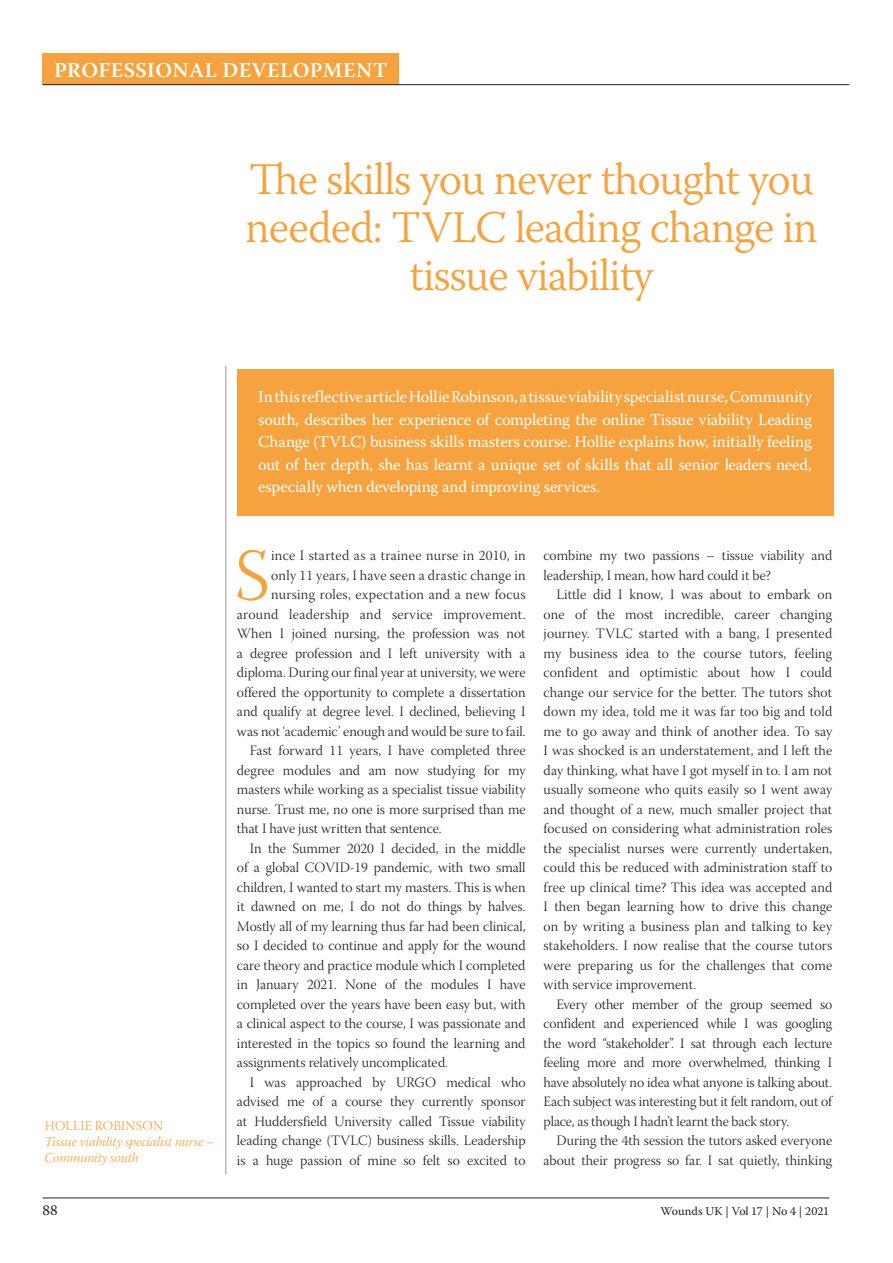
<style>
.page{position:relative;width:893px;height:1263px;background:#fff}
.page>*{position:absolute;margin:0;border:0;box-sizing:border-box;transform-origin:0 0}
.First_paragraph{font:73.35px "Warnock Pro Light Subh";color:#f6a23e}
.Article_title{font:300 45px/48px "Warnock Pro";letter-spacing:-.025em;color:#f6a23e;text-align:center}
.t1{font:600 21px "Warnock Pro";letter-spacing:.02em;color:#fff}
.Abstract{font:16.5px/22.5px "Warnock Pro";letter-spacing:-.01em;color:#fff;text-align:justify}
.t2{font:15px "Warnock Pro";color:#231f20}
.Paragraph_indented{font:14.25px/19.5px "Warnock Pro Light Subh";color:#231f20;text-align:justify}
.First_paragraph-2{font:14.25px/19.5px "Warnock Pro Light Subh";color:#231f20;text-align:right}
.Author_s_details{font:13.5px/16.2px "Warnock Pro Light It Subh";color:#f6a23e}
.Author_s_details_nam{font:13.5px "Warnock Pro Light Subh";letter-spacing:.015em;color:#f6a23e}
.t3{font:12px "Warnock Pro";letter-spacing:-.005em;color:#231f20}
</style>
<div class="page">
<hr style="left:43px;top:1197px;width:786px;height:1px;background:#231f20">
<div style="left:43px;top:53px;width:356px;height:32px;background:#f6a23e"></div>
<hr style="left:43px;top:84px;width:806px;height:1px;background:#231f20">
<hr style="left:225px;top:366px;width:1px;height:809px;background:#939598">
<div style="left:237px;top:369px;width:596px;height:147px;background:#f6a23e"></div>
<h3 class="t1" style="left:54px;top:57px;width:335px">PROFESSIONAL DEVELOPMENT</h3>
<p class="Article_title" style="left:245px;top:155px;width:574px">The skills you never thought you needed: TVLC leading change in tissue viability</p>
<p class="Author_s_details_nam" style="left:45px;top:1118px;width:120px">HOLLIE ROBINSON</p>
<p class="Author_s_details" style="left:45px;top:1135px;width:171px">Tissue viability specialist nurse –<br>Community south</p>
<p class="Abstract" style="left:258px;top:385px;width:555px">In this reflective article Hollie Robinson, a tissue viability specialist nurse, Community south, describes her experience of completing the online Tissue viability Leading Change (TVLC) business skills masters course. Hollie explains how, initially feeling out of her depth, she has learnt a unique set of skills that all senior leaders need, especially when developing and improving services.</p>
<p class="First_paragraph" style="left:234px;top:536px;width:37px">S</p>
<p class="First_paragraph-2" style="left:237px;top:548px;width:290px">ince I started as a trainee nurse in 2010, in<br>only 11 years, I have seen a drastic change in nursing roles, expectation and a new focus around leadership and service improvement.<br>When I joined nursing, the profession was not a degree profession and I left university with a diploma. During our final year at university, we were offered the opportunity to complete a dissertation and qualify at degree level. I declined, believing I was not ‘academic’ enough and would be sure to fail.</p>
<p class="Paragraph_indented" style="left:237px;top:743px;width:290px;text-indent:13px">Fast forward 11 years, I have completed three degree modules and am now studying for my masters while working as a specialist tissue viability nurse. Trust me, no one is more surprised than me that I have just written that sentence.</p>
<p class="Paragraph_indented" style="left:237px;top:840px;width:290px;text-indent:13px">In the Summer 2020 I decided, in the middle of a global COVID-19 pandemic, with two small children, I wanted to start my masters. This is when it dawned on me, I do not do things by halves.<br>Mostly all of my learning thus far had been clinical, so I decided to continue and apply for the wound care theory and practice module which I completed in January 2021. None of the modules I have completed over the years have been easy but, with a clinical aspect to the course, I was passionate and interested in the topics so found the learning and assignments relatively uncomplicated.</p>
<p class="Paragraph_indented" style="left:237px;top:1074px;width:290px;text-indent:13px">I was approached by URGO medical who advised me of a course they currently sponsor at Huddersfield University called Tissue viability leading change (TVLC) business skills. Leadership is a huge passion of mine so felt so excited to</p>
<p class="Paragraph_indented" style="left:544px;top:548px;width:290px">combine my two passions – tissue viability and leadership, I mean, how hard could it be?</p>
<p class="Paragraph_indented" style="left:544px;top:587px;width:290px;text-indent:13px">Little did I know, I was about to embark on one of the most incredible, career changing journey. TVLC started with a bang, I presented my business idea to the course tutors, feeling confident and optimistic about how I could change our service for the better. The tutors shot down my idea, told me it was far too big and told me to go away and think of another idea. To say I was shocked is an understatement, and I left the day thinking, what have I got myself in to. I am not usually someone who quits easily so I went away and thought of a new, much smaller project that focused on considering what administration roles the specialist nurses were currently undertaken, could this be reduced with administration staff to free up clinical time? This idea was accepted and I then began learning how to drive this change on by writing a business plan and talking to key stakeholders. I now realise that the course tutors were preparing us for the challenges that come with service improvement.</p>
<p class="Paragraph_indented" style="left:544px;top:996px;width:290px;text-indent:13px">Every other member of the group seemed so confident and experienced while I was googling the word “stakeholder”. I sat through each lecture feeling more and more overwhelmed, thinking I have absolutely no idea what anyone is talking about.<br>Each subject was interesting but it felt random, out of place, as though I hadn’t learnt the back story.</p>
<p class="Paragraph_indented" style="left:544px;top:1133px;width:290px;text-align:right">During the 4th session the tutors asked everyone about their progress so far. I sat quietly, thinking</p>
<p class="t2" style="left:43px;top:1201px;width:17px">88</p>
<p class="t3" style="left:660px;top:1204px;width:170px">Wounds UK | Vol 17 | No 4 | 2021</p>
</div>
